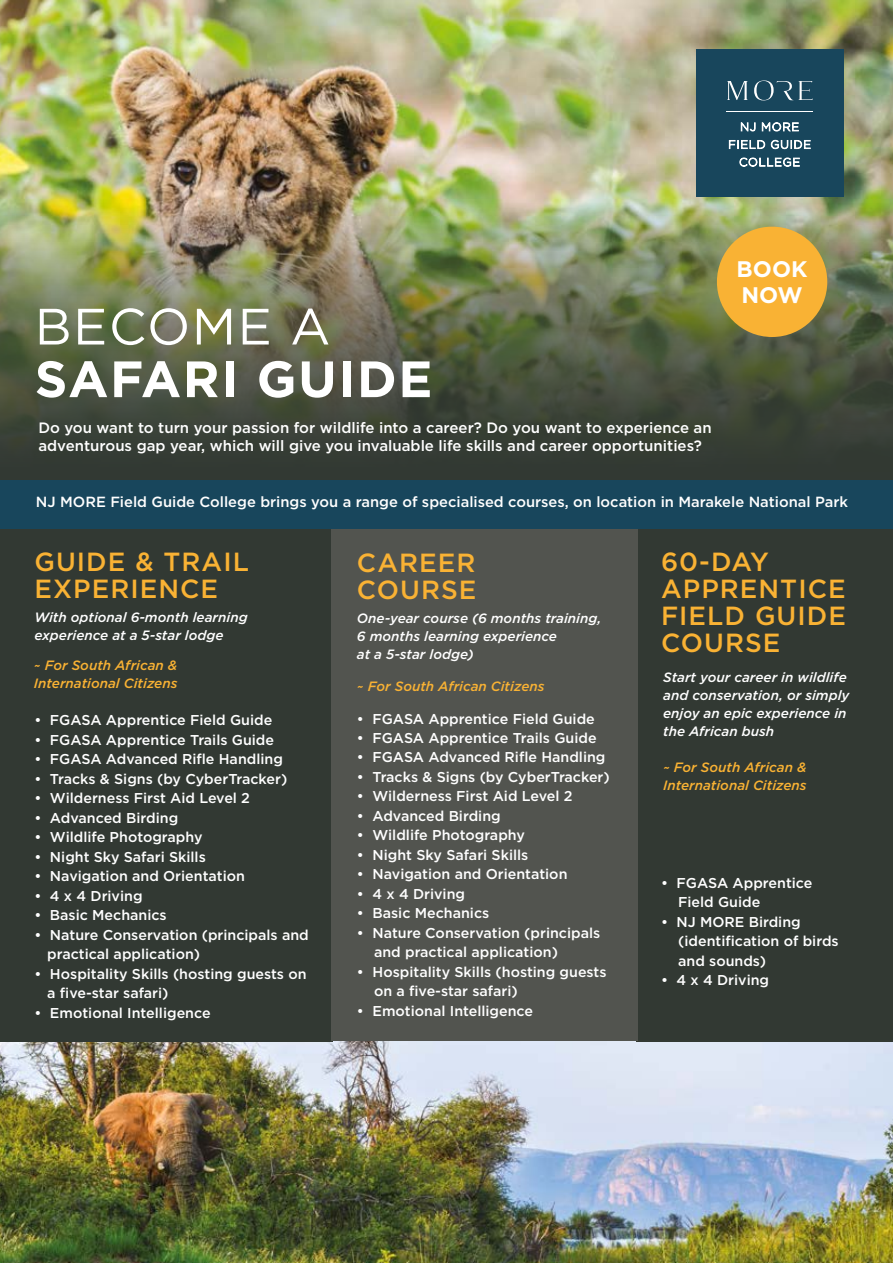
<style>
.page{position:relative;width:893px;height:1263px;background:#fff}
.page>*{position:absolute;margin:0;border:0;box-sizing:border-box;transform-origin:0 0}
.t1{font:700 51px "Gotham";letter-spacing:.03em;color:#fff}
.t2{font:51px "Gotham";letter-spacing:.03em;color:#fff}
.t3{font:500 26.25px/27px "Gotham";letter-spacing:.04em;color:#f9b234}
.t4{font:700 22.5px/25.5px "Gotham";color:#fff}
.t5{font:500 15px/18px "Gotham";color:#fff}
.t6{font:500 14.7px "Gotham";color:#fff}
.t7{font:500 14.25px/19.5px "Gotham";color:#fff}
.t8{font:italic 500 13.5px/18px "Gotham";color:#fff}
.t9{font:italic 500 13.5px/18px "Gotham";color:#f9b234}
</style>
<div class="page">
<img style="left:0;top:1041px;width:893px;height:222px">
<img style="left:0;top:0;width:893px;height:197px">
<img style="left:0;top:197px;width:893px;height:284px">
<div style="left:696px;top:50px;width:147px;height:147px;background:#18465c"></div>
<svg style="left:727px;top:81px;width:21px;height:19px"></svg>
<svg style="left:754px;top:80px;width:58px;height:20px"></svg>
<svg style="left:741px;top:123px;width:14px;height:8px"></svg>
<svg style="left:771px;top:140px;width:39px;height:9px"></svg>
<svg style="left:729px;top:140px;width:36px;height:9px"></svg>
<svg style="left:740px;top:158px;width:60px;height:9px"></svg>
<svg style="left:762px;top:122px;width:36px;height:9px"></svg>
<hr style="left:726px;top:111px;width:87px;height:1px;background:#fff">
<div style="left:0;top:528px;width:333px;height:514px;background:#323933"></div>
<div style="left:636px;top:528px;width:257px;height:514px;background:#323933"></div>
<div style="left:717px;top:227px;width:110px;height:110px;background:#f9b234;border-radius:50%"></div>
<div style="left:331px;top:528px;width:306px;height:513px;background:#52544f"></div>
<div style="left:0;top:481px;width:893px;height:48px;background:#18465c"></div>
<h1 class="t2" style="left:35px;top:294px;width:297px">BECOME A</h1>
<h1 class="t1" style="left:35px;top:345px;width:399px">SAFARI GUIDE</h1>
<p class="t5" style="left:38px;top:419px;width:675px">Do you want to turn your passion for wildlife into a career? Do you want to experience an adventurous gap year, which will give you invaluable life skills and career opportunities?</p>
<h3 class="t4" style="left:737px;top:256px;width:72px">BOOK<br>NOW</h3>
<p class="t6" style="left:36px;top:492px;width:814px">NJ MORE Field Guide College brings you a range of specialised courses, on location in Marakele National Park</p>
<h2 class="t3" style="left:34px;top:548px;width:216px">GUIDE &amp; TRAIL<br>EXPERIENCE</h2>
<p class="t8" style="left:34px;top:608px;width:215px">With optional 6-month learning experience at a 5-star lodge</p>
<p class="t9" style="left:34px;top:656px;width:145px">~ For South African &amp;<br>International Citizens</p>
<p class="t7" style="left:34px;top:710px;width:239px">• FGASA Apprentice Field Guide</p>
<p class="t7" style="left:34px;top:730px;width:241px">• FGASA Apprentice Trails Guide</p>
<p class="t7" style="left:34px;top:749px;width:250px">• FGASA Advanced Rifle Handling</p>
<p class="t7" style="left:34px;top:769px;width:254px">• Tracks &amp; Signs (by CyberTracker)</p>
<p class="t7" style="left:34px;top:788px;width:217px">• Wilderness First Aid Level 2</p>
<p class="t7" style="left:34px;top:808px;width:145px">• Advanced Birding</p>
<p class="t7" style="left:34px;top:827px;width:170px">• Wildlife Photography</p>
<p class="t7" style="left:34px;top:847px;width:173px">• Night Sky Safari Skills</p>
<p class="t7" style="left:34px;top:866px;width:212px">• Navigation and Orientation</p>
<p class="t7" style="left:34px;top:886px;width:110px">• 4 x 4 Driving</p>
<p class="t7" style="left:34px;top:905px;width:134px">• Basic Mechanics</p>
<p class="t7" style="left:47px;top:925px;width:263px;text-indent:-13px">• Nature Conservation (principals and practical application)</p>
<p class="t7" style="left:47px;top:964px;width:261px;text-indent:-13px">• Hospitality Skills (hosting guests on a five-star safari)</p>
<p class="t7" style="left:34px;top:1003px;width:178px">• Emotional Intelligence</p>
<h2 class="t3" style="left:357px;top:548px;width:121px">CAREER<br>COURSE</h2>
<p class="t8" style="left:357px;top:609px;width:246px">One-year course (6 months training,<br>6 months learning experience<br>at a 5-star lodge)</p>
<p class="t9" style="left:357px;top:677px;width:189px">~ For South African Citizens</p>
<p class="t7" style="left:357px;top:708px;width:239px">• FGASA Apprentice Field Guide</p>
<p class="t7" style="left:357px;top:728px;width:241px">• FGASA Apprentice Trails Guide</p>
<p class="t7" style="left:357px;top:747px;width:250px">• FGASA Advanced Rifle Handling</p>
<p class="t7" style="left:357px;top:767px;width:254px">• Tracks &amp; Signs (by CyberTracker)</p>
<p class="t7" style="left:357px;top:786px;width:217px">• Wilderness First Aid Level 2</p>
<p class="t7" style="left:357px;top:806px;width:145px">• Advanced Birding</p>
<p class="t7" style="left:357px;top:825px;width:170px">• Wildlife Photography</p>
<p class="t7" style="left:357px;top:845px;width:173px">• Night Sky Safari Skills</p>
<p class="t7" style="left:357px;top:864px;width:212px">• Navigation and Orientation</p>
<p class="t7" style="left:357px;top:884px;width:110px">• 4 x 4 Driving</p>
<p class="t7" style="left:357px;top:903px;width:134px">• Basic Mechanics</p>
<p class="t7" style="left:374px;top:923px;width:228px;text-indent:-17px">• Nature Conservation (principals and practical application)</p>
<p class="t7" style="left:374px;top:962px;width:234px;text-indent:-17px">• Hospitality Skills (hosting guests on a five-star safari)</p>
<p class="t7" style="left:357px;top:1001px;width:178px">• Emotional Intelligence</p>
<h2 class="t3" style="left:661px;top:548px;width:186px">60-DAY<br>APPRENTICE<br>FIELD GUIDE<br>COURSE</h2>
<p class="t8" style="left:663px;top:668px;width:188px">Start your career in wildlife and conservation, or simply enjoy an epic experience in the African bush</p>
<p class="t9" style="left:663px;top:758px;width:145px">~ For South African &amp;<br>International Citizens</p>
<p class="t7" style="left:678px;top:873px;width:136px;text-indent:-17px">• FGASA Apprentice<br>Field Guide</p>
<p class="t7" style="left:678px;top:912px;width:162px;text-indent:-17px">• NJ MORE Birding (identification of birds and sounds)</p>
<p class="t7" style="left:661px;top:970px;width:110px">• 4 x 4 Driving</p>
</div>
